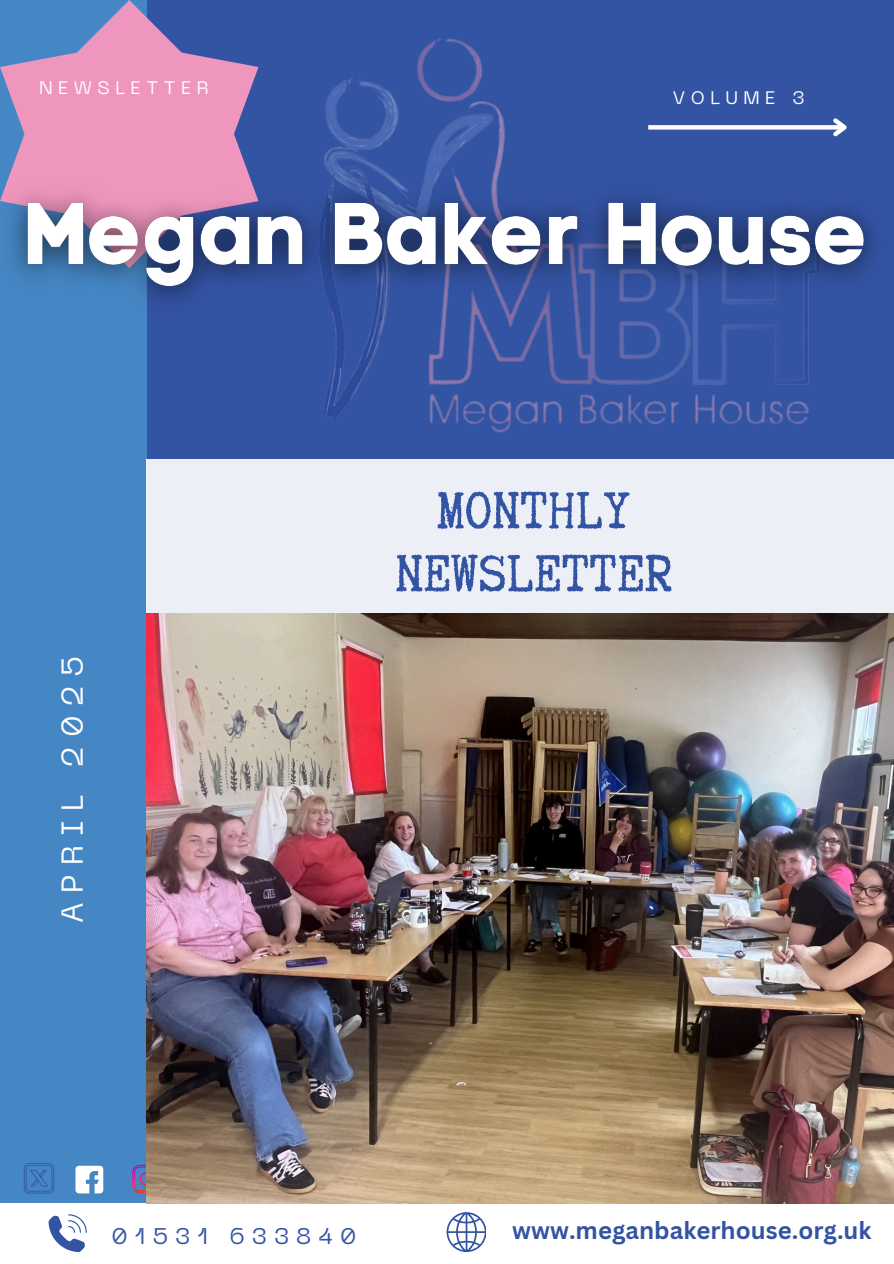
<style>
.page{position:relative;width:894px;height:1264px;background:#fff}
.page>*{position:absolute;margin:0;border:0;box-sizing:border-box;transform-origin:0 0}
.t1{font:62.25px/63px "Truetypewriter Polygl OTT";color:#3353a3;text-align:center}
.t2{font:30px "PP Neue Machina";letter-spacing:.305em;color:#fff}
.t3{font:700 24px "Canva Sans";color:#3353a3}
.t4{font:22.5px "PP Neue Machina";letter-spacing:.305em;color:#3353a3}
.t5{font:18px "PP Neue Machina";letter-spacing:.305em;color:#fff}
</style>
<div class="page">
<div style="left:0;top:0;width:893px;height:1263px;background:#3353a3"></div>
<div style="left:0;top:0;width:146px;height:1263px;background:#4586c4"></div>
<div style="left:0;top:1203px;width:893px;height:60px;background:#fff"></div>
<div style="left:146px;top:459px;width:747px;height:154px;background:#eceff6"></div>
<svg style="left:832px;top:118px;width:15px;height:19px"></svg>
<svg style="left:49px;top:1214px;width:38px;height:37px"></svg>
<svg style="left:446px;top:1212px;width:40px;height:39px"></svg>
<img style="left:322px;top:38px;width:510px;height:395px">
<svg style="left:75px;top:1165px;width:28px;height:28px"></svg>
<svg style="left:132px;top:1164px;width:14px;height:28px"></svg>
<svg style="left:24px;top:1163px;width:30px;height:30px"></svg>
<svg style="left:0;top:0;width:258px;height:166px;fill:#ef96bf"></svg>
<img style="left:146px;top:613px;width:747px;height:590px">
<img style="left:0;top:166px;width:876px;height:161px">
<p class="t5" style="left:39px;top:81px;width:171px">NEWSLETTER</p>
<p class="t5" style="left:672px;top:91px;width:133px">VOLUME 3</p>
<p class="t2" style="left:61px;top:923px;width:268px;rotate:-90deg">APRIL 2025</p>
<h3 class="t1" style="left:395px;top:478px;width:278px">MONTHLY<br>NEWSLETTER</h3>
<p class="t4" style="left:111px;top:1227px;width:246px">01531 633840</p>
<p class="t3" style="left:512px;top:1213px;width:360px">www.meganbakerhouse.org.uk</p>
</div>
